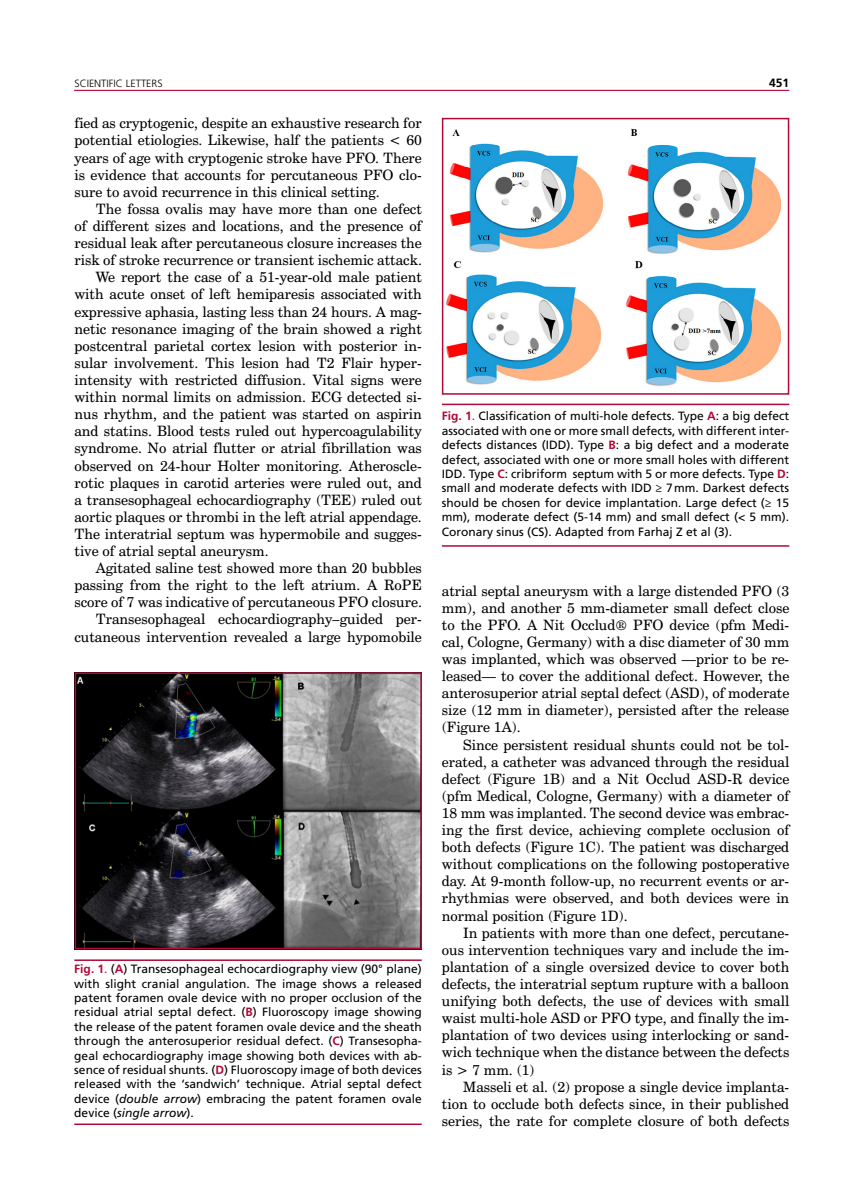
<style>
.page{position:relative;width:851px;height:1191px;background:#fff}
.page>*{position:absolute;margin:0;border:0;box-sizing:border-box;transform-origin:0 0}
.t1{font:14.25px/17.1px "Century Schoolbook BT";color:#000;text-align:justify}
.t2{font:12px/14.4px "Frutiger LT Std";color:#000;text-align:justify}
.t3{font:700 12px "Frutiger LT Std";color:#000}
.t4{font:300 10.5px "Frutiger LT Std";color:#000}
.s1{font-weight:700;color:#b30838}
.s2{color:#b30838}
.s3{font-style:italic}
</style>
<div class="page">
<hr style="left:74px;top:90px;width:715px;height:1px;background:#b30838">
<img style="left:74px;top:672px;width:345px;height:277px">
<div style="left:75px;top:672px;width:347px;height:277px;border:2px solid #b30838"></div>
<hr style="left:74px;top:1123px;width:347px;height:2px;background:#b30838">
<hr style="left:74px;top:959px;width:347px;height:2px;background:#b30838">
<hr style="left:442px;top:545px;width:347px;height:1px;background:#b30838">
<hr style="left:442px;top:403px;width:347px;height:2px;background:#b30838">
<img style="left:446px;top:128px;width:334px;height:258px">
<div style="left:442px;top:118px;width:347px;height:277px;border:2px solid #b30838"></div>
<p class="t4" style="left:74px;top:77px;width:90px">SCIENTIFIC LETTERS</p>
<p class="t3" style="left:769px;top:75px;width:22px">451</p>
<p class="t1" style="left:74px;top:115px;width:349px">fied as cryptogenic, despite an exhaustive research for potential etiologies. Likewise, half the patients &lt; 60 years of age with cryptogenic stroke have PFO. There is evidence that accounts for percutaneous PFO clo&shy;sure to avoid recurrence in this clinical setting.</p>
<p class="t1" style="left:96px;top:200px;width:327px">The fossa ovalis may have more than one defect</p>
<p class="t1" style="left:74px;top:217px;width:349px">of different sizes and locations, and the presence of</p>
<p class="t1" style="left:74px;top:234px;width:349px">residual leak after percutaneous closure increases the</p>
<p class="t1" style="left:74px;top:251px;width:349px">risk of stroke recurrence or transient ischemic attack.</p>
<p class="t1" style="left:96px;top:268px;width:327px">We report the case of a 51-year-old male patient</p>
<p class="t1" style="left:74px;top:286px;width:349px">with acute onset of left hemiparesis associated with</p>
<p class="t1" style="left:74px;top:303px;width:349px">expressive aphasia, lasting less than 24 hours. A mag-</p>
<p class="t1" style="left:74px;top:320px;width:349px">netic resonance imaging of the brain showed a right</p>
<p class="t1" style="left:74px;top:337px;width:349px">postcentral parietal cortex lesion with posterior in-</p>
<p class="t1" style="left:74px;top:354px;width:349px">sular involvement. This lesion had T2 Flair hyper-</p>
<p class="t1" style="left:74px;top:371px;width:349px">intensity with restricted diffusion. Vital signs were</p>
<p class="t1" style="left:74px;top:388px;width:349px">within normal limits on admission. ECG detected si-</p>
<p class="t1" style="left:74px;top:405px;width:349px">nus rhythm, and the patient was started on aspirin</p>
<p class="t1" style="left:74px;top:422px;width:349px">and statins. Blood tests ruled out hypercoagulability</p>
<p class="t1" style="left:74px;top:439px;width:349px">syndrome. No atrial flutter or atrial fibrillation was</p>
<p class="t1" style="left:74px;top:457px;width:349px">observed on 24-hour Holter monitoring. Atheroscle-</p>
<p class="t1" style="left:74px;top:474px;width:349px">rotic plaques in carotid arteries were ruled out, and</p>
<p class="t1" style="left:74px;top:491px;width:349px">a transesophageal echocardiography (TEE) ruled out</p>
<p class="t1" style="left:74px;top:508px;width:349px">aortic plaques or thrombi in the left atrial appendage.</p>
<p class="t1" style="left:74px;top:525px;width:349px">The interatrial septum was hypermobile and sugges-</p>
<p class="t1" style="left:74px;top:542px;width:196px">tive of atrial septal aneurysm.</p>
<p class="t1" style="left:96px;top:559px;width:327px">Agitated saline test showed more than 20 bubbles</p>
<p class="t1" style="left:74px;top:576px;width:349px">passing from the right to the left atrium. A RoPE</p>
<p class="t1" style="left:74px;top:593px;width:349px">score of 7 was indicative of percutaneous PFO closure.</p>
<p class="t1" style="left:96px;top:610px;width:327px">Transesophageal echocardiography–guided per-</p>
<p class="t1" style="left:74px;top:628px;width:349px">cutaneous intervention revealed a large hypomobile</p>
<p class="t2" style="left:442px;top:409px;width:349px"><span class="s1">Fig. 1</span><span class="s2">.</span> Classification of multi-hole defects. Type <span class="s1">A</span>: a big defect associated with one or more small defects, with different inter&shy;defects distances (IDD). Type <span class="s1">B</span>: a big defect and a moderate defect, associated with one or more small holes with different IDD. Type <span class="s1">C</span>: cribriform septum with 5 or more defects. Type <span class="s1">D</span>: small and moderate defects with IDD ≥ 7mm. Darkest defects should be chosen for device implantation. Large defect (≥ 15 mm), moderate defect (5-14 mm) and small defect (&lt; 5 mm).<br>Coronary sinus (CS). Adapted from Farhaj Z et al (3).</p>
<p class="t1" style="left:442px;top:582px;width:349px">atrial septal aneurysm with a large distended PFO (3 mm), and another 5 mm-diameter small defect close to the PFO. A Nit Occlud® PFO device (pfm Medi&shy;cal, Cologne, Germany) with a disc diameter of 30 mm was implanted, which was observed —prior to be re&shy;leased— to cover the additional defect. However, the anterosuperior atrial septal defect (ASD), of moderate size (12 mm in diameter), persisted after the release (Figure 1A).</p>
<p class="t1" style="left:442px;top:735px;width:349px;text-indent:21px">Since persistent residual shunts could not be tol&shy;erated, a catheter was advanced through the residual defect (Figure 1B) and a Nit Occlud ASD-R device (pfm Medical, Cologne, Germany) with a diameter of 18 mm was implanted. The second device was embrac&shy;ing the first device, achieving complete occlusion of both defects (Figure 1C). The patient was discharged without complications on the following postoperative day. At 9-month follow-up, no recurrent events or ar&shy;rhythmias were observed, and both devices were in normal position (Figure 1D).</p>
<p class="t1" style="left:442px;top:924px;width:349px;text-indent:21px">In patients with more than one defect, percutane&shy;ous intervention techniques vary and include the im&shy;plantation of a single oversized device to cover both defects, the interatrial septum rupture with a balloon unifying both defects, the use of devices with small waist multi-hole ASD or PFO type, and finally the im&shy;plantation of two devices using interlocking or sand&shy;wich technique when the distance between the defects is &gt; 7 mm. (1)</p>
<p class="t1" style="left:442px;top:1077px;width:349px;text-indent:21px">Masseli et al. (2) propose a single device implanta&shy;tion to occlude both defects since, in their published series, the rate for complete closure of both defects</p>
<p class="t2" style="left:74px;top:961px;width:349px"><span class="s1">Fig. 1</span><span class="s2">.</span> (<span class="s1">A</span>) Transesophageal echocardiography view (90° plane) with slight cranial angulation. The image shows a released patent foramen ovale device with no proper occlusion of the residual atrial septal defect. (<span class="s1">B</span>) Fluoroscopy image showing the release of the patent foramen ovale device and the sheath through the anterosuperior residual defect. (<span class="s1">C</span>) Transesopha&shy;geal echocardiography image showing both devices with ab&shy;sence of residual shunts. (<span class="s1">D</span>) Fluoroscopy image of both devices released with the ‘sandwich’ technique. Atrial septal defect device (<span class="s3">double arrow</span>) embracing the patent foramen ovale device (<span class="s3">single arrow</span>).</p>
</div>
